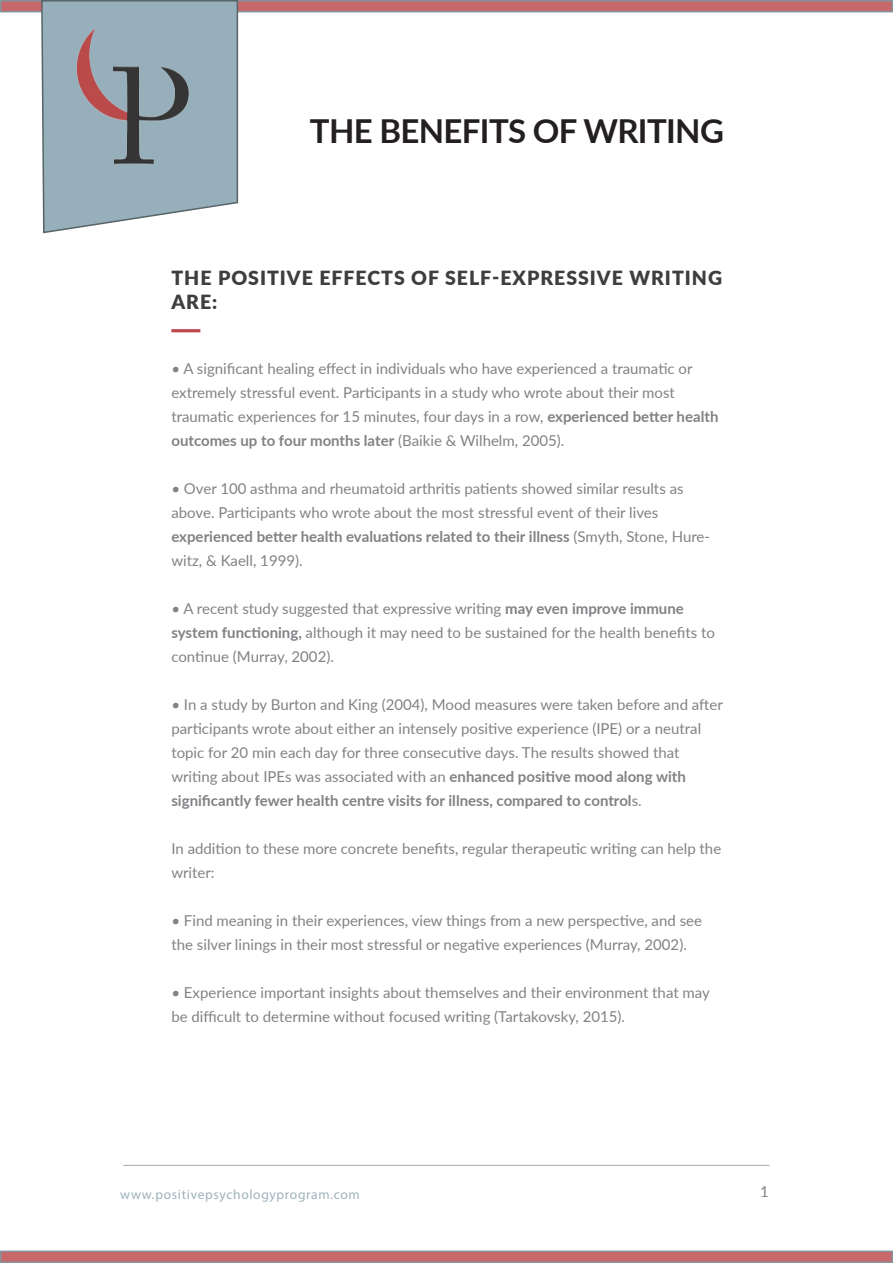
<style>
.page{position:relative;width:893px;height:1263px;background:#fff}
.page>*{position:absolute;margin:0;border:0;box-sizing:border-box;transform-origin:0 0}
.Heading_Big{font:700 33px "Lato";letter-spacing:-.02em;color:#231f20}
.Heading_Line_Full_Wi{font:900 19.5px/23.4px "Lato";letter-spacing:.05em;color:#3e3e3f}
.Paragraph_Style_OK{font:15px/24px "Lato";color:#808285}
.Paragraph_Style_OK-2{font:700 15px/24px "Lato";color:#808285}
.t1{font:13.5px "Myriad Pro";letter-spacing:.05em;color:#9eb2bb}
.s1{font-weight:700}
.s2{font-weight:400}
</style>
<div class="page">
<hr style="left:123px;top:1165px;width:647px;height:1px;background:#a8a9ad">
<div style="left:0;top:1250px;width:893px;height:13px;background:#c9686b;border:2px solid #667881"></div>
<div style="left:0;top:0;width:893px;height:12px;background:#c9686b;border:2px solid #667881"></div>
<svg style="left:40px;top:0;width:199px;height:234px;background:#9aaab5"></svg>
<hr style="left:171px;top:329px;width:29px;height:3px;background:#bd484b">
<p class="Heading_Big" style="left:310px;top:107px;width:416px">THE BENEFITS OF WRITING</p>
<p class="Heading_Line_Full_Wi" style="left:171px;top:265px;width:552px">THE POSITIVE EFFECTS OF SELF-EXPRESSIVE WRITING<br>ARE:</p>
<p class="Paragraph_Style_OK" style="left:171px;top:356px;width:549px">• A significant healing effect in individuals who have experienced a traumatic or extremely stressful event. Participants in a study who wrote about their most traumatic experiences for 15 minutes, four days in a row, <span class="s1">experienced better health outcomes up to four months later</span> (Baikie &amp; Wilhelm, 2005).</p>
<p class="Paragraph_Style_OK" style="left:171px;top:476px;width:514px">• Over 100 asthma and rheumatoid arthritis patients showed similar results as above. Participants who wrote about the most stressful event of their lives</p>
<p class="Paragraph_Style_OK-2" style="left:171px;top:524px;width:540px">experienced better health evaluations related to their illness <span class="s2">(Smyth, Stone, Hure&shy;witz, &amp; Kaell, 1999).</span></p>
<p class="Paragraph_Style_OK" style="left:171px;top:596px;width:545px">• A recent study suggested that expressive writing <span class="s1">may even improve immune system functioning,</span> although it may need to be sustained for the health benefits to continue (Murray, 2002).</p>
<p class="Paragraph_Style_OK" style="left:171px;top:692px;width:553px">• In a study by Burton and King (2004), Mood measures were taken before and after participants wrote about either an intensely positive experience (IPE) or a neutral topic for 20 min each day for three consecutive days. The results showed that</p>
<p class="Paragraph_Style_OK" style="left:171px;top:764px;width:516px">writing about IPEs was associated with an <span class="s1">enhanced positive mood along with</span></p>
<p class="Paragraph_Style_OK-2" style="left:171px;top:788px;width:472px">significantly fewer health centre visits for illness, compared to control<span class="s2">s.</span></p>
<p class="Paragraph_Style_OK" style="left:171px;top:836px;width:551px">In addition to these more concrete benefits, regular therapeutic writing can help the writer:</p>
<p class="Paragraph_Style_OK" style="left:171px;top:908px;width:532px">• Find meaning in their experiences, view things from a new perspective, and see the silver linings in their most stressful or negative experiences (Murray, 2002).</p>
<p class="Paragraph_Style_OK" style="left:171px;top:980px;width:540px">• Experience important insights about themselves and their environment that may be difficult to determine without focused writing (Tartakovsky, 2015).</p>
<p class="t1" style="left:120px;top:1186px;width:241px">www.positivepsychologyprogram.com</p>
<p class="Paragraph_Style_OK" style="left:760px;top:1179px;width:10px">1</p>
</div>
